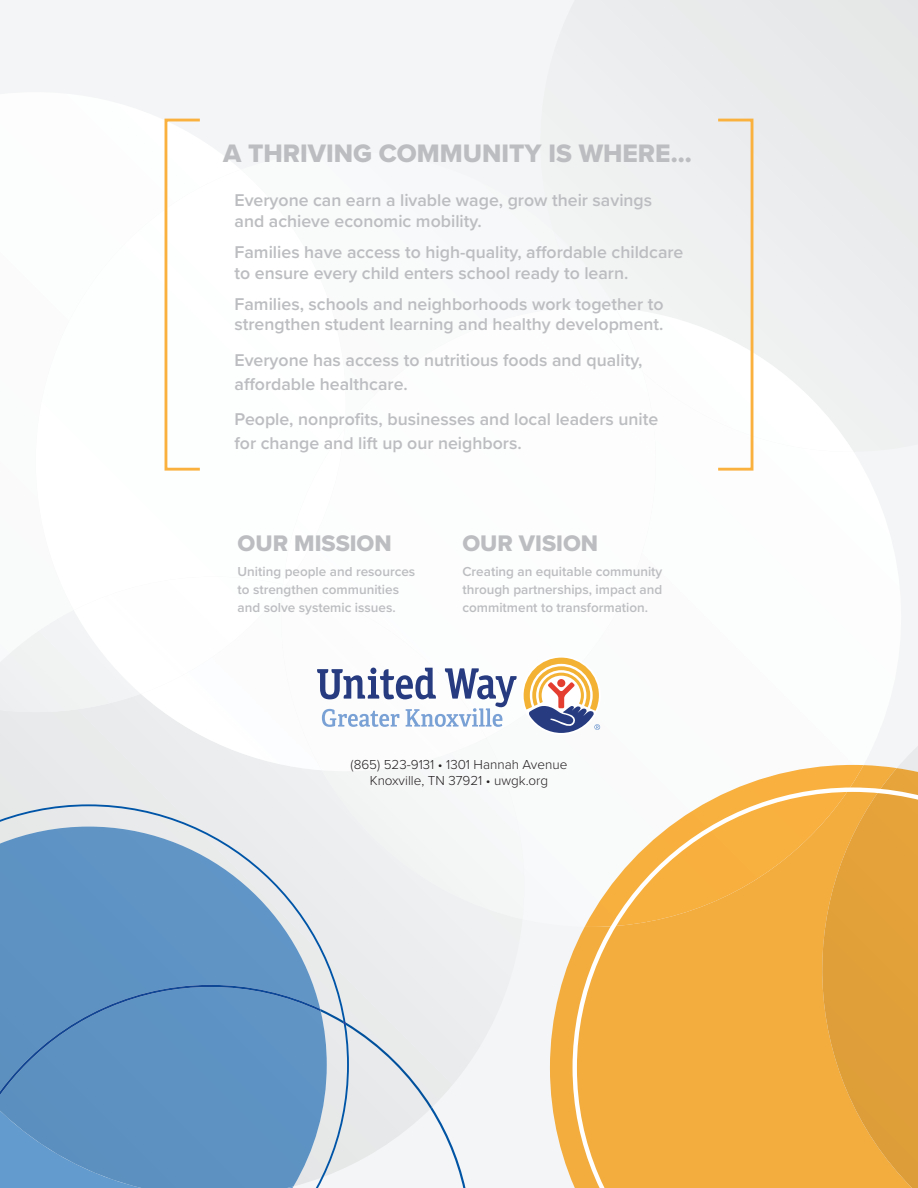
<style>
.page{position:relative;width:918px;height:1188px;background:#f4f5f6}
.page>*{position:absolute;margin:0;border:0;box-sizing:border-box;transform-origin:0 0}
.t1{font:26.25px "Proxima Nova Extrabld";color:#bcbdc0}
.t2{font:23.4px "Proxima Nova Extrabld";color:#bcbdc0}
.t3{font:600 17.7px/20.2px "Proxima Nova";color:#bcbdc0}
.t4{font:600 13.5px/18px "Proxima Nova";color:#bcbdc0}
.t5{font:300 13.5px "Proxima Nova";color:#231f20}
</style>
<div class="page">
<svg style="left:917px;top:747px;width:1px;height:18px"></svg>
<div style="left:0;top:712px;width:352px;height:273px;background:#e9ebeb"></div>
<div style="left:670px;top:0;width:248px;height:308px;background:#eaebec"></div>
<img style="left:141px;top:694px;width:136px;height:76px">
<svg style="left:753px;top:452px;width:164px;height:313px"></svg>
<img style="left:322px;top:771px;width:30px;height:148px">
<img style="left:674px;top:308px;width:178px;height:144px">
<img style="left:277px;top:667px;width:156px;height:104px">
<svg style="left:118px;top:104px;width:121px;height:66px"></svg>
<div style="left:36px;top:170px;width:309px;height:438px;background:#fdfefe"></div>
<img style="left:74px;top:577px;width:209px;height:117px">
<div style="left:283px;top:429px;width:62px;height:156px;background:#fdfefe"></div>
<svg style="left:282px;top:584px;width:4px;height:6px"></svg>
<svg style="left:550px;top:765px;width:368px;height:419px"></svg>
<svg style="left:864px;top:768px;width:54px;height:20px"></svg>
<svg style="left:585px;top:765px;width:279px;height:23px"></svg>
<svg style="left:573px;top:788px;width:345px;height:400px;background:#f0b14e"></svg>
<div style="left:0;top:804px;width:349px;height:181px;background:#eaebec"></div>
<svg style="left:0;top:827px;width:320px;height:158px"></svg>
<svg style="left:0;top:985px;width:466px;height:203px"></svg>
<svg style="left:524px;top:658px;width:76px;height:75px"></svg>
<svg style="left:317px;top:668px;width:200px;height:59px"></svg>
<div style="left:165px;top:119px;width:36px;height:352px;border:3px solid #fbb13d"></div>
<div style="left:717px;top:119px;width:36px;height:352px;border:3px solid #fbb13d"></div>
<p class="t1" style="left:223px;top:133px;width:470px">A THRIVING COMMUNITY IS WHERE...</p>
<p class="t3" style="left:235px;top:190px;width:419px">Everyone can earn a livable wage, grow their savings and achieve economic mobility.</p>
<p class="t3" style="left:235px;top:242px;width:450px">Families have access to high-quality, affordable childcare to ensure every child enters school ready to learn.</p>
<p class="t3" style="left:235px;top:294px;width:431px">Families, schools and neighborhoods work together to strengthen student learning and healthy development.</p>
<p class="t3" style="left:235px;top:347px;width:410px;line-height:24px">Everyone has access to nutritious foods and quality, affordable healthcare.</p>
<p class="t3" style="left:235px;top:407px;width:425px;line-height:24px">People, nonprofits, businesses and local leaders unite for change and lift up our neighbors.</p>
<p class="t2" style="left:238px;top:526px;width:156px">OUR MISSION</p>
<p class="t4" style="left:238px;top:562px;width:179px">Uniting people and resources to strengthen communities and solve systemic issues.</p>
<p class="t2" style="left:462px;top:526px;width:137px">OUR VISION</p>
<p class="t4" style="left:462px;top:562px;width:202px;text-align:justify">Creating an equitable community through partnerships, impact and commitment to transformation.</p>
<p class="t5" style="left:351px;top:754px;width:218px">(865) 523-9131 • 1301 Hannah Avenue</p>
<p class="t5" style="left:370px;top:770px;width:180px">Knoxville, TN 37921 • uwgk.org</p>
</div>
